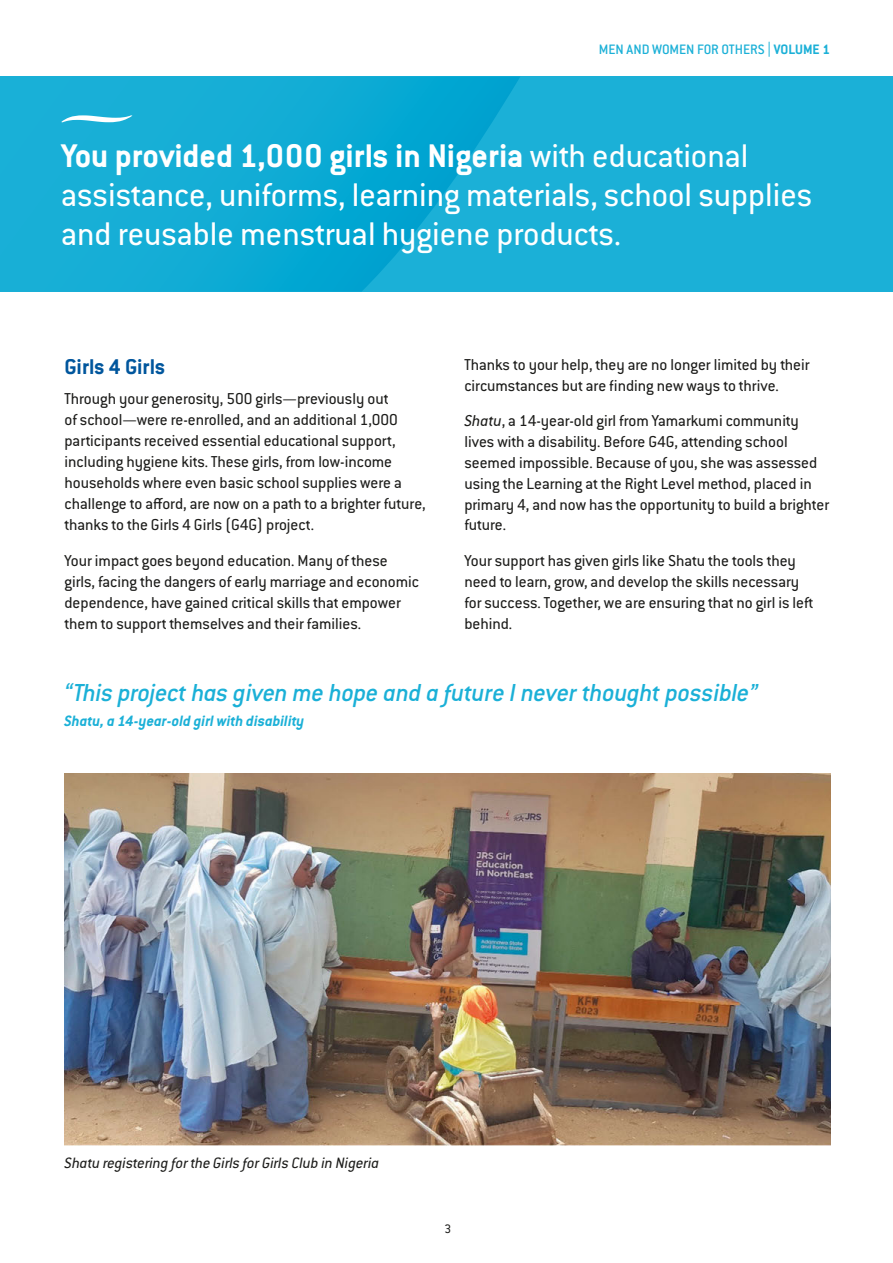
<style>
.page{position:relative;width:893px;height:1263px;background:#fff}
.page>*{position:absolute;margin:0;border:0;box-sizing:border-box;transform-origin:0 0}
.t1{font:36px/39px "Conduit ITC Std";color:#fff}
.t2{font:italic 500 27px "Conduit ITC Std";letter-spacing:-.015em;color:#1bb0d7}
.t3{font:700 23.4px "Conduit ITC Std";letter-spacing:-.005em;color:#00569d}
.t4{font:17.4px/21px "Conduit ITC Std";color:#1d1d1b}
.t5{font:italic 16.5px "Conduit ITC Std";color:#1d1d1b}
.t6{font:italic 700 16.5px "Conduit ITC Std";color:#1bb0d7}
.t7{font:500 15px "Conduit ITC Std";color:#1bb0d7}
.t8{font:13.5px "Conduit ITC Std";color:#1d1d1b}
.s1{font-weight:700}
.s2{font-style:italic}
</style>
<div class="page">
<div style="left:0;top:77px;width:893px;height:215px;background:#1bb0d7"></div>
<svg style="left:61px;top:77px;width:459px;height:215px"></svg>
<img style="left:64px;top:773px;width:766px;height:373px">
<svg style="left:61px;top:115px;width:71px;height:7px"></svg>
<p class="t7" style="left:599px;top:40px;width:233px">MEN AND WOMEN FOR OTHERS | <span class="s1">VOLUME 1</span></p>
<h1 class="t1" style="left:61px;top:135px;width:753px"><span class="s1">You provided 1,000 girls in Nigeria</span> with educational assistance, uniforms, learning materials, school supplies and reusable menstrual hygiene products.</h1>
<h3 class="t3" style="left:64px;top:352px;width:102px">Girls 4 Girls</h3>
<p class="t4" style="left:64px;top:388px;width:363px">Through your generosity, 500 girls—previously out<br>of school—were re-enrolled, and an additional 1,000 participants received essential educational support, including hygiene kits. These girls, from low-income households where even basic school supplies were a challenge to afford, are now on a path to a brighter future, thanks to the Girls 4 Girls (G4G) project.</p>
<p class="t4" style="left:64px;top:549px;width:356px">Your impact goes beyond education. Many of these girls, facing the dangers of early marriage and economic dependence, have gained critical skills that empower them to support themselves and their families.</p>
<p class="t4" style="left:464px;top:354px;width:347px">Thanks to your help, they are no longer limited by their circumstances but are finding new ways to thrive.</p>
<p class="t4" style="left:464px;top:410px;width:366px"><span class="s2">Shatu</span>, a 14-year-old girl from Yamarkumi community lives with a disability. Before G4G, attending school seemed impossible. Because of you, she was assessed using the Learning at the Right Level method, placed in primary 4, and now has the opportunity to build a brighter future.</p>
<p class="t4" style="left:464px;top:550px;width:350px">Your support has given girls like Shatu the tools they need to learn, grow, and develop the skills necessary for success. Together, we are ensuring that no girl is left behind.</p>
<h2 class="t2" style="left:64px;top:676px;width:695px">“This project has given me hope and a future I never thought possible”</h2>
<p class="t6" style="left:64px;top:711px;width:242px">Shatu, a 14-year-old girl with disability</p>
<p class="t5" style="left:64px;top:1153px;width:316px">Shatu registering for the Girls for Girls Club in Nigeria</p>
<p class="t8" style="left:444px;top:1221px;width:8px">3</p>
</div>
